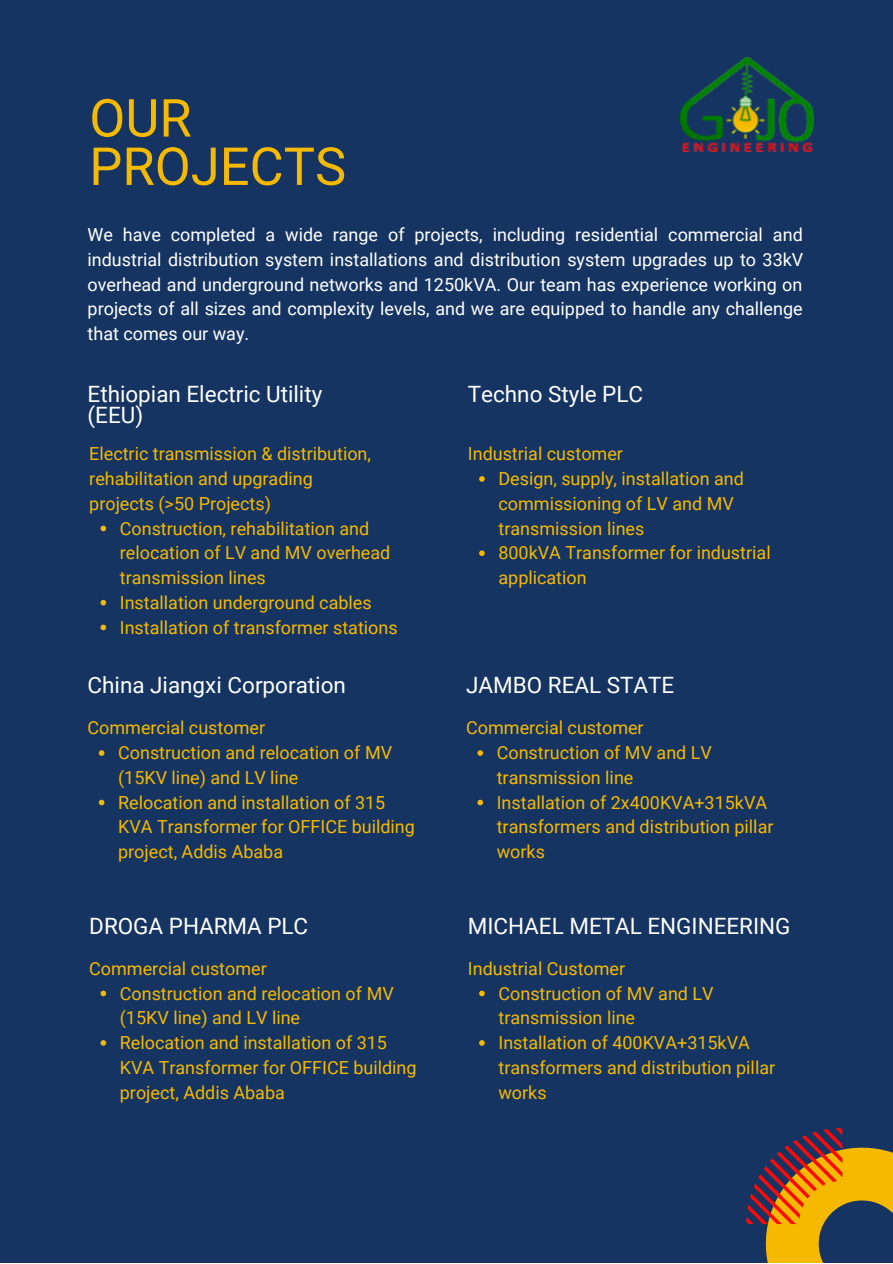
<style>
.page{position:relative;width:893px;height:1264px;background:#fff}
.page>*{position:absolute;margin:0;border:0;box-sizing:border-box;transform-origin:0 0}
.t1{font:52.5px/48.3px "Roboto";color:#f5b900}
.t2{font:22.5px/20.2px "Roboto";color:#fff}
.t3{font:18px/24.8px "Roboto";color:#f5b900}
.t4{font:18px/24.8px "Roboto";color:#fff;text-align:justify}
</style>
<div class="page">
<div style="left:0;top:0;width:892px;height:1262px;background:#153462"></div>
<svg style="left:100px;top:525px;width:6px;height:6px"></svg>
<svg style="left:100px;top:600px;width:6px;height:5px"></svg>
<svg style="left:100px;top:624px;width:6px;height:6px"></svg>
<svg style="left:479px;top:476px;width:5px;height:6px"></svg>
<svg style="left:479px;top:550px;width:5px;height:6px"></svg>
<svg style="left:99px;top:750px;width:5px;height:5px"></svg>
<svg style="left:99px;top:799px;width:5px;height:6px"></svg>
<img style="left:680px;top:57px;width:133px;height:95px">
<svg style="left:477px;top:750px;width:6px;height:5px"></svg>
<svg style="left:477px;top:799px;width:6px;height:6px"></svg>
<svg style="left:100px;top:990px;width:6px;height:6px"></svg>
<svg style="left:100px;top:1040px;width:6px;height:5px"></svg>
<svg style="left:479px;top:990px;width:5px;height:6px"></svg>
<svg style="left:479px;top:1040px;width:5px;height:5px"></svg>
<svg style="left:746px;top:1128px;width:146px;height:134px"></svg>
<h1 class="t1" style="left:89px;top:94px;width:258px">OUR<br>PROJECTS</h1>
<p class="t4" style="left:88px;top:222px;width:717px">We have completed a wide range of projects, including residential commercial and industrial distribution system installations and distribution system upgrades up to 33kV overhead and underground networks and 1250kVA. Our team has experience working on projects of all sizes and complexity levels, and we are equipped to handle any challenge that comes our way.</p>
<p class="t2" style="left:88px;top:384px;width:236px">Ethiopian Electric Utility (EEU)</p>
<p class="t3" style="left:89px;top:442px;width:283px">Electric transmission &amp; distribution, rehabilitation and upgrading projects (&gt;50 Projects)</p>
<p class="t3" style="left:120px;top:516px;width:279px">Construction, rehabilitation and relocation of LV and MV overhead transmission lines<br>Installation underground cables<br>Installation of transformer stations</p>
<p class="t2" style="left:88px;top:675px;width:260px">China Jiangxi Corporation</p>
<p class="t3" style="left:88px;top:716px;width:179px">Commercial customer</p>
<p class="t3" style="left:118px;top:740px;width:298px">Construction and relocation of MV (15KV line) and LV line<br>Relocation and installation of 315<br>KVA Transformer for OFFICE building project, Addis Ababa</p>
<p class="t2" style="left:89px;top:916px;width:220px">DROGA PHARMA PLC</p>
<p class="t3" style="left:89px;top:956px;width:179px">Commercial customer</p>
<p class="t3" style="left:120px;top:981px;width:298px">Construction and relocation of MV (15KV line) and LV line<br>Relocation and installation of 315<br>KVA Transformer for OFFICE building project, Addis Ababa</p>
<p class="t2" style="left:468px;top:384px;width:177px">Techno Style PLC</p>
<p class="t3" style="left:468px;top:442px;width:156px">Industrial customer</p>
<p class="t3" style="left:498px;top:466px;width:274px">Design, supply, installation and commissioning of LV and MV transmission lines<br>800kVA Transformer for industrial application</p>
<p class="t2" style="left:466px;top:675px;width:210px">JAMBO REAL STATE</p>
<p class="t3" style="left:466px;top:716px;width:179px">Commercial customer</p>
<p class="t3" style="left:496px;top:740px;width:278px">Construction of MV and LV transmission line<br>Installation of 2x400KVA+315kVA transformers and distribution pillar works</p>
<p class="t2" style="left:468px;top:916px;width:324px">MICHAEL METAL ENGINEERING</p>
<p class="t3" style="left:468px;top:956px;width:159px">Industrial Customer</p>
<p class="t3" style="left:498px;top:981px;width:278px">Construction of MV and LV transmission line<br>Installation of 400KVA+315kVA transformers and distribution pillar works</p>
</div>
